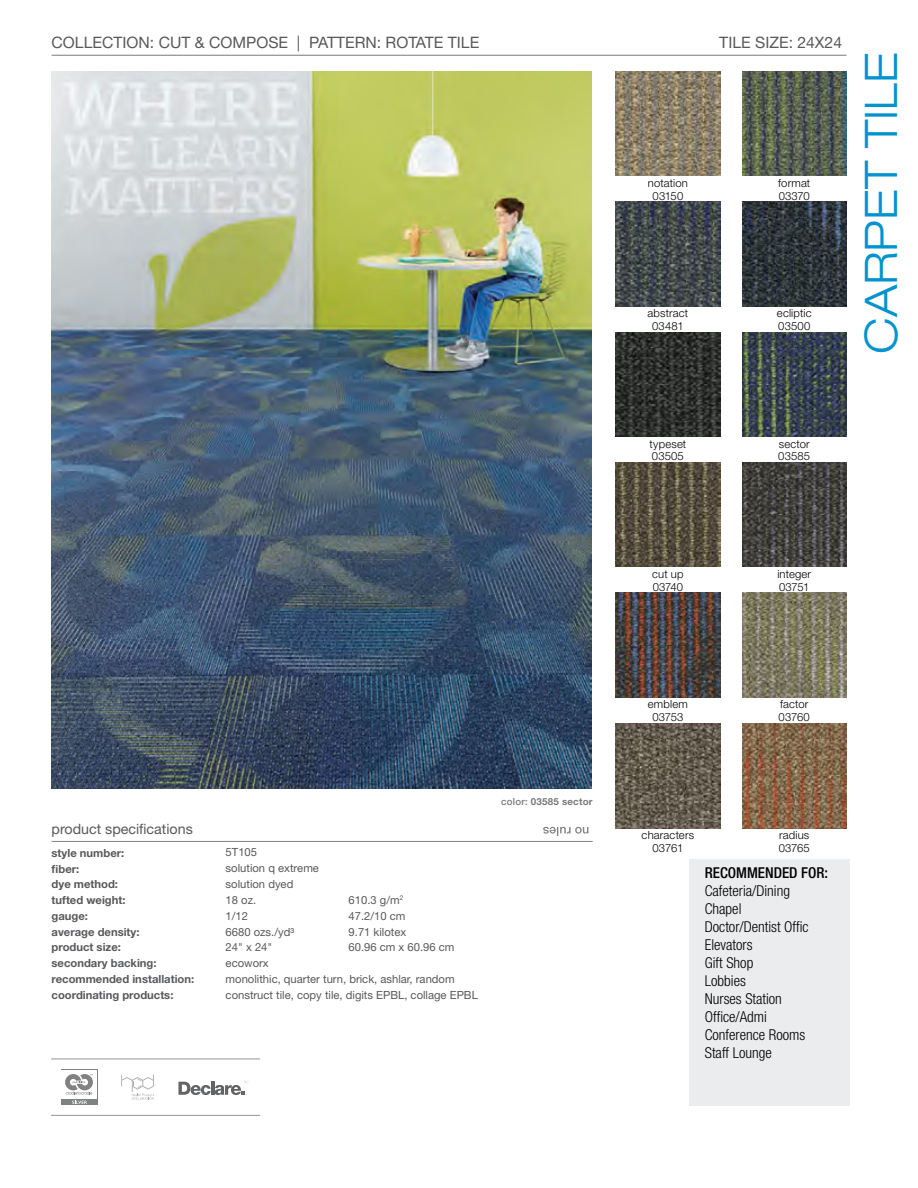
<style>
.page{position:relative;width:918px;height:1188px;background:#fff}
.page>*{position:absolute;margin:0;border:0;box-sizing:border-box;transform-origin:0 0}
.t1{font:300 expanded 45px "Helvetica Neue LT Std";color:#0093d0}
.t2{font:15.75px "Helvetica Neue LT";color:#58595b}
.t3{font:300 condensed 15px/18px "Helvetica Neue LT Std";color:#000}
.t4{font:14.25px "Helvetica Neue LT";color:#58595b}
.t5{font:11.25px/15.8px "Helvetica Neue LT";color:#58595b}
.t6{font:300 11.25px/12.3px "Helvetica Neue LT";letter-spacing:.015em;color:#000}
.t7{font:700 11.25px/15.8px "Helvetica Neue LT";color:#58595b}
.t8{font:700 9.75px "Helvetica Neue LT";letter-spacing:.02em;color:#77787b}
.s1{font-weight:500}
</style>
<div class="page">
<img style="left:51px;top:72px;width:540px;height:717px">
<hr style="left:52px;top:841px;width:541px;height:1px;background:#808285">
<hr style="left:52px;top:55px;width:795px;height:1px;background:#77787b">
<img style="left:616px;top:72px;width:104px;height:104px">
<img style="left:616px;top:202px;width:104px;height:104px">
<img style="left:616px;top:332px;width:104px;height:105px">
<img style="left:616px;top:463px;width:104px;height:104px">
<img style="left:616px;top:593px;width:104px;height:104px">
<img style="left:616px;top:724px;width:104px;height:104px">
<img style="left:742px;top:724px;width:105px;height:104px">
<img style="left:742px;top:72px;width:105px;height:104px">
<img style="left:742px;top:202px;width:105px;height:104px">
<img style="left:742px;top:332px;width:105px;height:105px">
<img style="left:742px;top:463px;width:105px;height:104px">
<img style="left:742px;top:593px;width:105px;height:104px">
<svg style="left:543px;top:827px;width:45px;height:9px"></svg>
<div style="left:61px;top:1100px;width:36px;height:5px;background:#808184"></div>
<div style="left:61px;top:1069px;width:36px;height:30px;background:#808184"></div>
<div style="left:61px;top:1070px;width:36px;height:29px;background:#fff"></div>
<svg style="left:72px;top:1101px;width:15px;height:3px"></svg>
<svg style="left:65px;top:1074px;width:28px;height:21px"></svg>
<svg style="left:121px;top:1075px;width:35px;height:25px"></svg>
<svg style="left:178px;top:1080px;width:70px;height:15px"></svg>
<hr style="left:51px;top:1059px;width:209px;height:1px;background:#58595b">
<hr style="left:51px;top:1115px;width:209px;height:1px;background:#58595b">
<div style="left:689px;top:859px;width:161px;height:247px;background:#ebeced"></div>
<p class="t2" style="left:52px;top:33px;width:429px">COLLECTION: CUT &amp; COMPOSE | PATTERN: ROTATE TILE</p>
<p class="t2" style="left:719px;top:33px;width:124px">TILE SIZE: 24X24</p>
<p class="t6" style="left:648px;top:177px;width:42px;text-align:center">notation<br>03150</p>
<p class="t6" style="left:648px;top:307px;width:42px;text-align:center">abstract<br>03481</p>
<p class="t6" style="left:778px;top:177px;width:34px">format<br>03370</p>
<p class="t6" style="left:777px;top:307px;width:36px">ecliptic<br>03500</p>
<p class="t1" style="left:854px;top:354px;width:303px;rotate:-90deg">CARPET TILE</p>
<p class="t6" style="left:650px;top:437px;width:38px">typeset<br>03505</p>
<p class="t6" style="left:778px;top:437px;width:33px">sector<br>03585</p>
<p class="t4" style="left:52px;top:821px;width:143px">product specifications</p>
<p class="t7" style="left:52px;top:845px;width:75px">style number: fiber:<br>dye method: tufted weight:</p>
<p class="t5" style="left:226px;top:844px;width:95px">5T105<br>solution q extreme solution dyed</p>
<p class="t5" style="left:226px;top:892px;width:32px">18 oz.</p>
<p class="t5" style="left:349px;top:892px;width:56px">610.3 g/m<sup>2</sup></p>
<p class="t7" style="left:52px;top:908px;width:38px">gauge:</p>
<p class="t5" style="left:226px;top:908px;width:24px">1/12</p>
<p class="t5" style="left:349px;top:908px;width:58px">47.2/10 cm</p>
<p class="t7" style="left:52px;top:923px;width:89px">average density:</p>
<p class="t5" style="left:226px;top:924px;width:70px">6680 ozs./yd³</p>
<p class="t5" style="left:349px;top:924px;width:59px">9.71 kilotex</p>
<p class="t7" style="left:52px;top:939px;width:71px">product size:</p>
<p class="t5" style="left:226px;top:939px;width:48px">24" x 24"</p>
<p class="t5" style="left:349px;top:939px;width:107px">60.96 cm x 60.96 cm</p>
<p class="t7" style="left:52px;top:955px;width:106px">secondary backing:</p>
<p class="t5" style="left:226px;top:955px;width:45px">ecoworx</p>
<p class="t7" style="left:52px;top:971px;width:144px">recommended installation:</p>
<p class="t5" style="left:226px;top:971px;width:231px">monolithic, quarter turn, brick, ashlar, random</p>
<p class="t7" style="left:52px;top:986px;width:123px">coordinating products:</p>
<p class="t5" style="left:226px;top:987px;width:254px">construct tile, copy tile, digits EPBL, collage EPBL</p>
<p class="t8" style="left:501px;top:795px;width:93px"><span class="s1">color:</span> 03585 sector</p>
<p class="t6" style="left:652px;top:568px;width:33px">cut up<br>03740</p>
<p class="t6" style="left:648px;top:698px;width:42px;text-align:center">emblem<br>03753</p>
<p class="t6" style="left:777px;top:568px;width:35px">integer<br>03751</p>
<p class="t6" style="left:779px;top:698px;width:33px">factor<br>03760</p>
<p class="t6" style="left:642px;top:829px;width:54px;text-align:center">characters<br>03761</p>
<p class="t6" style="left:779px;top:829px;width:33px">radius<br>03765</p>
<p class="t3" style="left:705px;top:864px;width:125px"><span class="s1">RECOMMENDED FOR:<br></span>Cafeteria/Dining<br>Chapel<br>Doctor/Dentist Offic<br>Elevators<br>Gift Shop<br>Lobbies<br>Nurses Station<br>Office/Admi<br>Conference Rooms<br>Staff Lounge</p>
</div>
